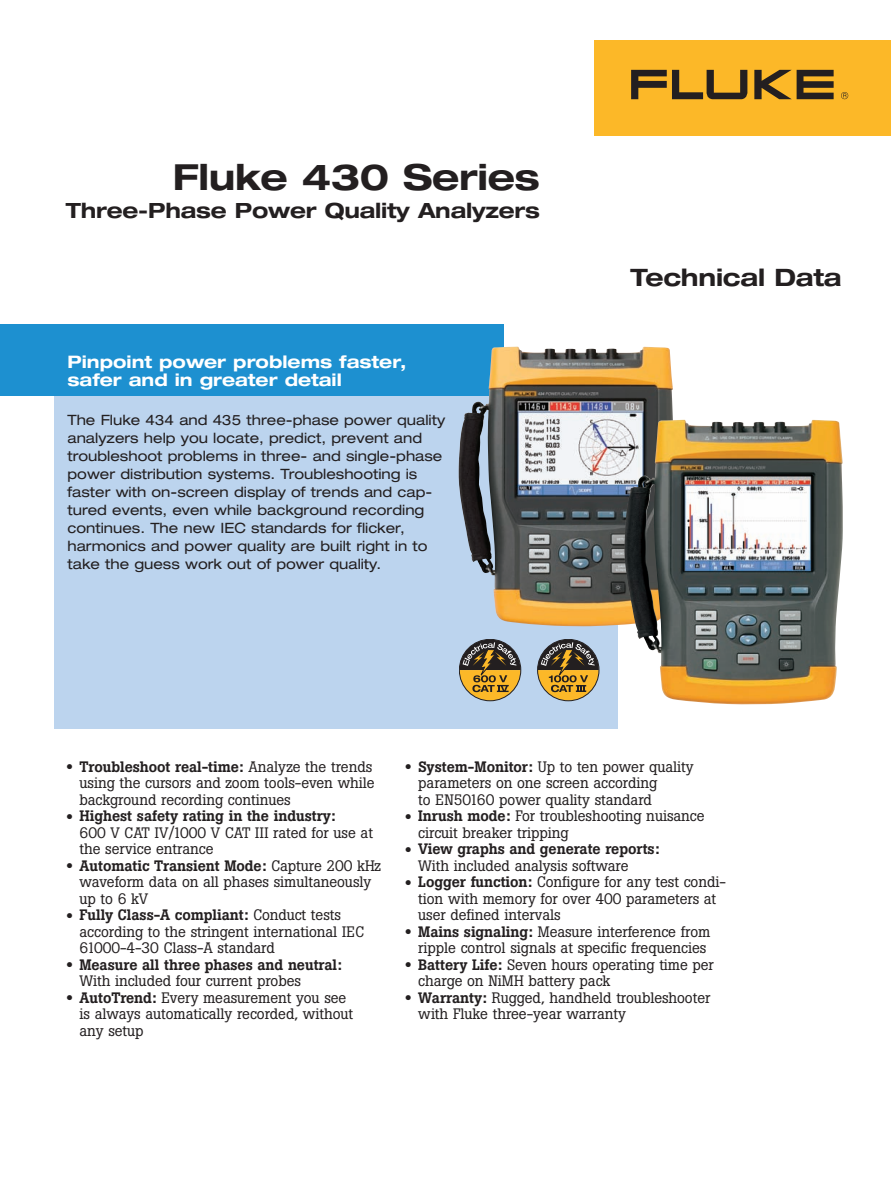
<style>
.page{position:relative;width:891px;height:1188px;background:#fff}
.page>*{position:absolute;margin:0;border:0;box-sizing:border-box;transform-origin:0 0}
.t1{font:700 expanded 36px "Helvetica Neue";letter-spacing:-.01em;color:#231f20}
.t2{font:700 expanded 24px "Helvetica Neue";letter-spacing:-.01em;color:#231f20}
.t3{font:700 expanded 21px "Helvetica Neue";letter-spacing:-.01em;color:#231f20}
.t4{font:700 expanded 17.25px/18.8px "Helvetica Neue";color:#fff}
.t5{font:15px/16.5px "Boton";letter-spacing:-.005em;color:#231f20}
.t6{font:500 15px/16.5px "Boton";letter-spacing:-.005em;color:#231f20}
.t7{font:expanded 14.25px/18px "Helvetica Neue";color:#231f20}
.s1{font-size:21px}
.s2{font-weight:500}
.s3{font-weight:400;font-size:21px}
.s4{font-weight:400}
</style>
<div class="page">
<div style="left:54px;top:375px;width:563px;height:354px;background:#bcd4ee"></div>
<div style="left:0;top:324px;width:504px;height:72px;background:#1d90d0"></div>
<div style="left:594px;top:40px;width:297px;height:96px;background:#fcb828"></div>
<svg style="left:754px;top:70px;width:80px;height:29px"></svg>
<svg style="left:631px;top:70px;width:117px;height:29px"></svg>
<svg style="left:841px;top:92px;width:7px;height:7px"></svg>
<img style="left:459px;top:346px;width:214px;height:280px">
<img style="left:624px;top:420px;width:219px;height:285px">
<svg style="left:459px;top:639px;width:62px;height:62px"></svg>
<svg style="left:538px;top:639px;width:61px;height:62px"></svg>
<h1 class="t1" style="left:173px;top:155px;width:369px">Fluke 430 Series</h1>
<h3 class="t3" style="left:66px;top:198px;width:476px">Three-Phase Power Quality Analyzers</h3>
<p class="t4" style="left:68px;top:352px;width:340px">Pinpoint power problems faster, safer and in greater detail</p>
<p class="t7" style="left:68px;top:410px;width:379px">The Fluke 434 and 435 three-phase power quality analyzers help you locate, predict, prevent and troubleshoot problems in three- and single-phase power distribution systems. Troubleshooting is faster with on-screen display of trends and cap&shy;tured events, even while background recording continues. The new IEC standards for flicker, harmonics and power quality are built right in to take the guess work out of power quality.</p>
<h2 class="t2" style="left:631px;top:262px;width:213px">Technical Data</h2>
<p class="t5" style="left:79px;top:758px;width:297px;text-indent:-13px"><span class="s1">•</span> <span class="s2">Troubleshoot real-time:</span> Analyze the trends using the cursors and zoom tools-even while background recording continues</p>
<p class="t5" style="left:79px;top:808px;width:295px;text-indent:-13px"><span class="s1">•</span> <span class="s2">Highest safety rating in the industry:<br></span>600 V CAT IV/1000 V CAT III rated for use at the service entrance</p>
<p class="t5" style="left:79px;top:857px;width:303px;text-indent:-13px"><span class="s1">•</span> <span class="s2">Automatic Transient Mode:</span> Capture 200 kHz waveform data on all phases simultaneously up to 6 kV</p>
<p class="t5" style="left:79px;top:907px;width:286px;text-indent:-13px"><span class="s1">•</span> <span class="s2">Fully Class-A compliant:</span> Conduct tests according to the stringent international IEC<br>61000-4-30 Class-A standard</p>
<p class="t6" style="left:79px;top:956px;width:264px;text-indent:-13px"><span class="s3">•</span> Measure all three phases and neutral:<br><span class="s4">With included four current probes</span></p>
<p class="t5" style="left:79px;top:989px;width:275px;text-indent:-13px"><span class="s1">•</span> <span class="s2">AutoTrend:</span> Every measurement you see is always automatically recorded, without any setup</p>
<p class="t5" style="left:418px;top:758px;width:277px;text-indent:-13px"><span class="s1">•</span> <span class="s2">System-Monitor:</span> Up to ten power quality parameters on one screen according<br>to EN50160 power quality standard</p>
<p class="t5" style="left:418px;top:808px;width:288px;text-indent:-13px"><span class="s1">•</span> <span class="s2">Inrush mode:</span> For troubleshooting nuisance circuit breaker tripping</p>
<p class="t6" style="left:418px;top:841px;width:243px;text-indent:-14px"><span class="s3">•</span> View graphs and generate reports:<br><span class="s4">With included analysis software</span></p>
<p class="t5" style="left:418px;top:874px;width:309px;text-indent:-13px"><span class="s1">•</span> <span class="s2">Logger function:</span> Configure for any test condi&shy;tion with memory for over 400 parameters at user defined intervals</p>
<p class="t5" style="left:405px;top:923px;width:307px;text-align:right"><span class="s1">•</span> <span class="s2">Mains signaling:</span> Measure interference from ripple control signals at specific frequencies</p>
<p class="t5" style="left:418px;top:956px;width:297px;text-indent:-13px"><span class="s1">•</span> <span class="s2">Battery Life:</span> Seven hours operating time per charge on NiMH battery pack</p>
<p class="t5" style="left:418px;top:989px;width:294px;text-indent:-13px"><span class="s1">•</span> <span class="s2">Warranty:</span> Rugged, handheld troubleshooter with Fluke three-year warranty</p>
</div>
